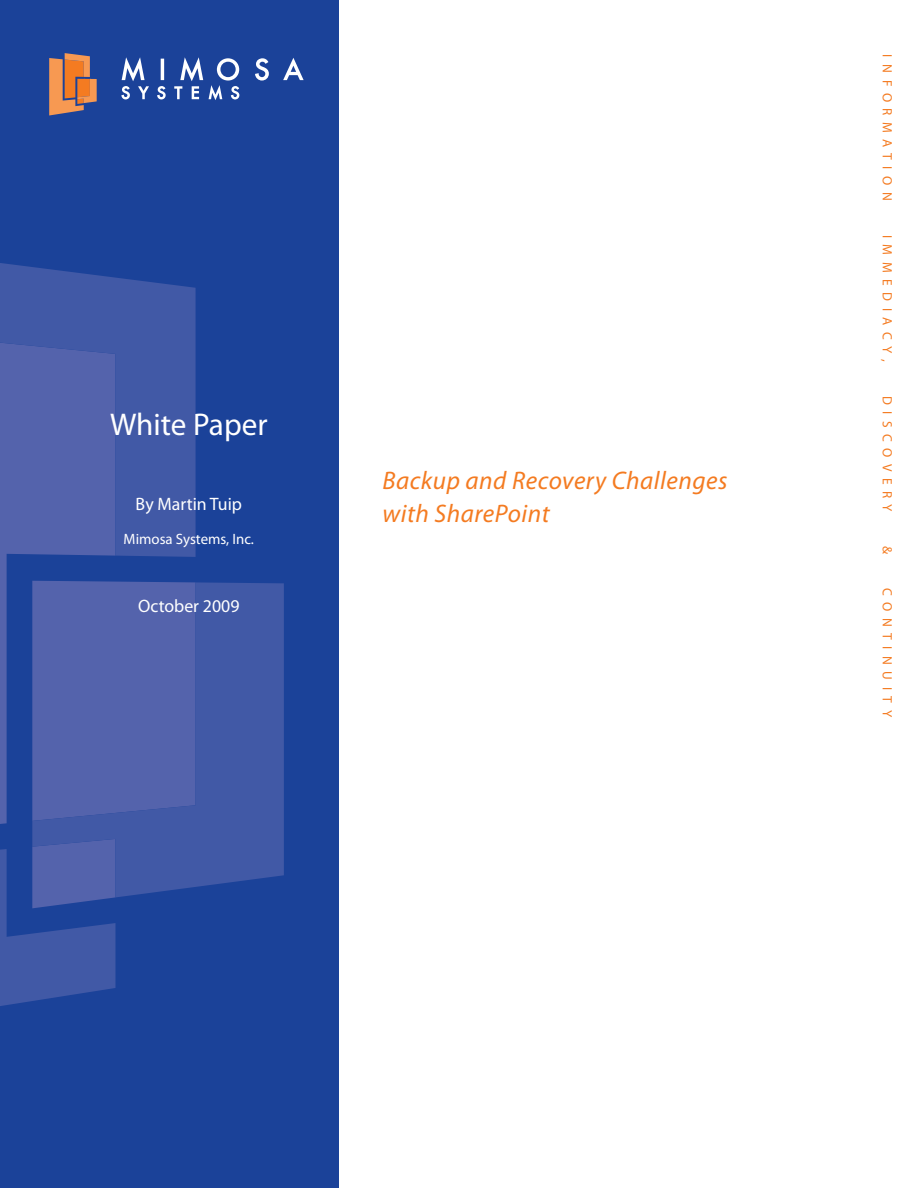
<style>
.page{position:relative;width:918px;height:1188px;background:#fff}
.page>*{position:absolute;margin:0;border:0;box-sizing:border-box;transform-origin:0 0}
.HEADER_2_PMS166{font:31.5px "Myriad Pro";color:#fff}
.HEADER_2_PMS166-2{font:italic 25.5px/33px "Myriad Pro";letter-spacing:.02em;color:#f47b21}
.HEADER_2_PMS166-3{font:18px "Myriad Pro";color:#fff}
.HEADER_2_PMS166-4{font:15px "Myriad Pro";color:#fff}
.BODY_COPY{font:13.5px "Myriad Pro";letter-spacing:.49em;color:#f47b21}
</style>
<div class="page">
<div style="left:0;top:0;width:338px;height:1188px;background:#1b4299"></div>
<svg style="left:161px;top:59px;width:3px;height:21px"></svg>
<svg style="left:255px;top:58px;width:14px;height:23px"></svg>
<svg style="left:283px;top:58px;width:21px;height:22px"></svg>
<svg style="left:121px;top:57px;width:28px;height:42px"></svg>
<svg style="left:157px;top:86px;width:9px;height:13px"></svg>
<svg style="left:174px;top:57px;width:29px;height:42px"></svg>
<svg style="left:209px;top:58px;width:30px;height:42px"></svg>
<svg style="left:49px;top:53px;width:48px;height:62px"></svg>
<svg style="left:0;top:557px;width:40px;height:267px"></svg>
<svg style="left:0;top:263px;width:196px;height:294px;background:#475ca8"></svg>
<svg style="left:0;top:849px;width:115px;height:157px"></svg>
<svg style="left:32px;top:582px;width:252px;height:315px;background:#4a5da8"></svg>
<p class="HEADER_2_PMS166" style="left:110px;top:405px;width:159px">White Paper</p>
<p class="HEADER_2_PMS166-3" style="left:136px;top:493px;width:108px">By Martin Tuip</p>
<p class="HEADER_2_PMS166-4" style="left:124px;top:530px;width:132px">Mimosa Systems, Inc.</p>
<p class="HEADER_2_PMS166-3" style="left:138px;top:595px;width:103px">October 2009</p>
<p class="HEADER_2_PMS166-2" style="left:382px;top:463px;width:347px">Backup and Recovery Challenges with SharePoint</p>
<p class="BODY_COPY" style="left:896px;top:54px;width:147px;rotate:90deg">INFORMATION</p>
<p class="BODY_COPY" style="left:896px;top:235px;width:128px;rotate:90deg">IMMEDIACY,</p>
<p class="BODY_COPY" style="left:896px;top:396px;width:118px;rotate:90deg">DISCOVERY</p>
<p class="BODY_COPY" style="left:896px;top:546px;width:10px;rotate:90deg">&amp;</p>
<p class="BODY_COPY" style="left:896px;top:588px;width:131px;rotate:90deg">CONTINUITY</p>
</div>
